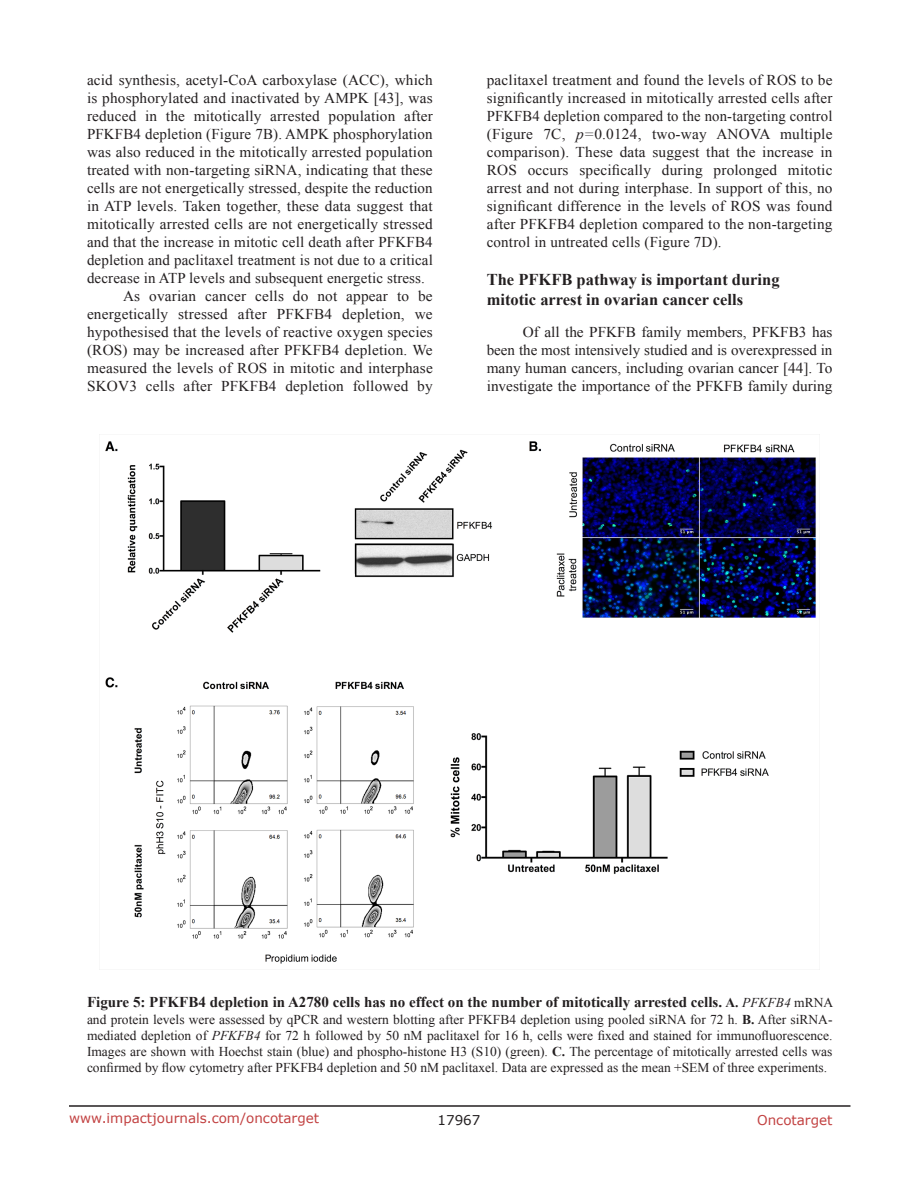
<style>
.page{position:relative;width:918px;height:1188px;background:#fff}
.page>*{position:absolute;margin:0;border:0;box-sizing:border-box;transform-origin:0 0}
.SubHeading{font:700 16.5px/19.8px "Times New Roman";color:#231f20}
.BodyText{font:15px/18px "Times New Roman";letter-spacing:.01em;color:#231f20;text-align:justify}
.figuretext{font:700 15px "Times New Roman";color:#231f20}
.figuretext-2{font:13.5px/16.2px "Times New Roman";color:#231f20;text-align:justify}
.t1{font:13.5px "Verdana";color:#c24141}
.t2{font:13.5px "Verdana";color:#231f20}
.s1{font-style:italic}
.s2{font-size:13.5px}
.s3{font-weight:400;font-style:italic;font-size:13.5px}
.s4{font-weight:400;font-size:13.5px}
.s5{font-weight:700}
</style>
<div class="page">
<hr style="left:69px;top:1105px;width:781px;height:2px;background:#231f20">
<img style="left:105px;top:441px;width:715px;height:529px">
<p class="BodyText" style="left:87px;top:71px;width:347px">acid synthesis, acetyl-CoA carboxylase (ACC), which is phosphorylated and inactivated by AMPK [43], was reduced in the mitotically arrested population after PFKFB4 depletion (Figure 7B). AMPK phosphorylation was also reduced in the mitotically arrested population treated with non-targeting siRNA, indicating that these cells are not energetically stressed, despite the reduction in ATP levels. Taken together, these data suggest that mitotically arrested cells are not energetically stressed and that the increase in mitotic cell death after PFKFB4 depletion and paclitaxel treatment is not due to a critical decrease in ATP levels and subsequent energetic stress.</p>
<p class="BodyText" style="left:87px;top:287px;width:347px;text-indent:36px">As ovarian cancer cells do not appear to be energetically stressed after PFKFB4 depletion, we hypothesised that the levels of reactive oxygen species (ROS) may be increased after PFKFB4 depletion. We measured the levels of ROS in mitotic and interphase SKOV3 cells after PFKFB4 depletion followed by</p>
<p class="BodyText" style="left:487px;top:71px;width:347px">paclitaxel treatment and found the levels of ROS to be significantly increased in mitotically arrested cells after PFKFB4 depletion compared to the non-targeting control (Figure 7C, <span class="s1">p=</span>0.0124, two-way ANOVA multiple comparison). These data suggest that the increase in ROS occurs specifically during prolonged mitotic arrest and not during interphase. In support of this, no significant difference in the levels of ROS was found after PFKFB4 depletion compared to the non-targeting control in untreated cells (Figure 7D).</p>
<p class="SubHeading" style="left:487px;top:269px;width:294px">The PFKFB pathway is important during mitotic arrest in ovarian cancer cells</p>
<p class="BodyText" style="left:487px;top:322px;width:347px;text-indent:36px">Of all the PFKFB family members, PFKFB3 has been the most intensively studied and is overexpressed in many human cancers, including ovarian cancer [44]. To investigate the importance of the PFKFB family during</p>
<p class="figuretext" style="left:87px;top:992px;width:748px">Figure 5: PFKFB4 depletion in A2780 cells has no effect on the number of mitotically arrested cells. <span class="s2">A.</span> <span class="s3">PFKFB4</span> <span class="s4">mRNA</span></p>
<p class="figuretext-2" style="left:87px;top:1011px;width:747px">and protein levels were assessed by qPCR and western blotting after PFKFB4 depletion using pooled siRNA for 72 h. <span class="s5">B.</span> After siRNA&shy;mediated depletion of <span class="s1">PFKFB4</span> for 72 h followed by 50 nM paclitaxel for 16 h, cells were fixed and stained for immunofluorescence.<br>Images are shown with Hoechst stain (blue) and phospho-histone H3 (S10) (green). <span class="s5">C.</span> The percentage of mitotically arrested cells was confirmed by flow cytometry after PFKFB4 depletion and 50 nM paclitaxel. Data are expressed as the mean +SEM of three experiments.</p>
<p class="t1" style="left:69px;top:1109px;width:252px">www.impactjournals.com/oncotarget</p>
<p class="t2" style="left:438px;top:1111px;width:44px">17967</p>
<p class="t1" style="left:757px;top:1111px;width:77px">Oncotarget</p>
</div>
